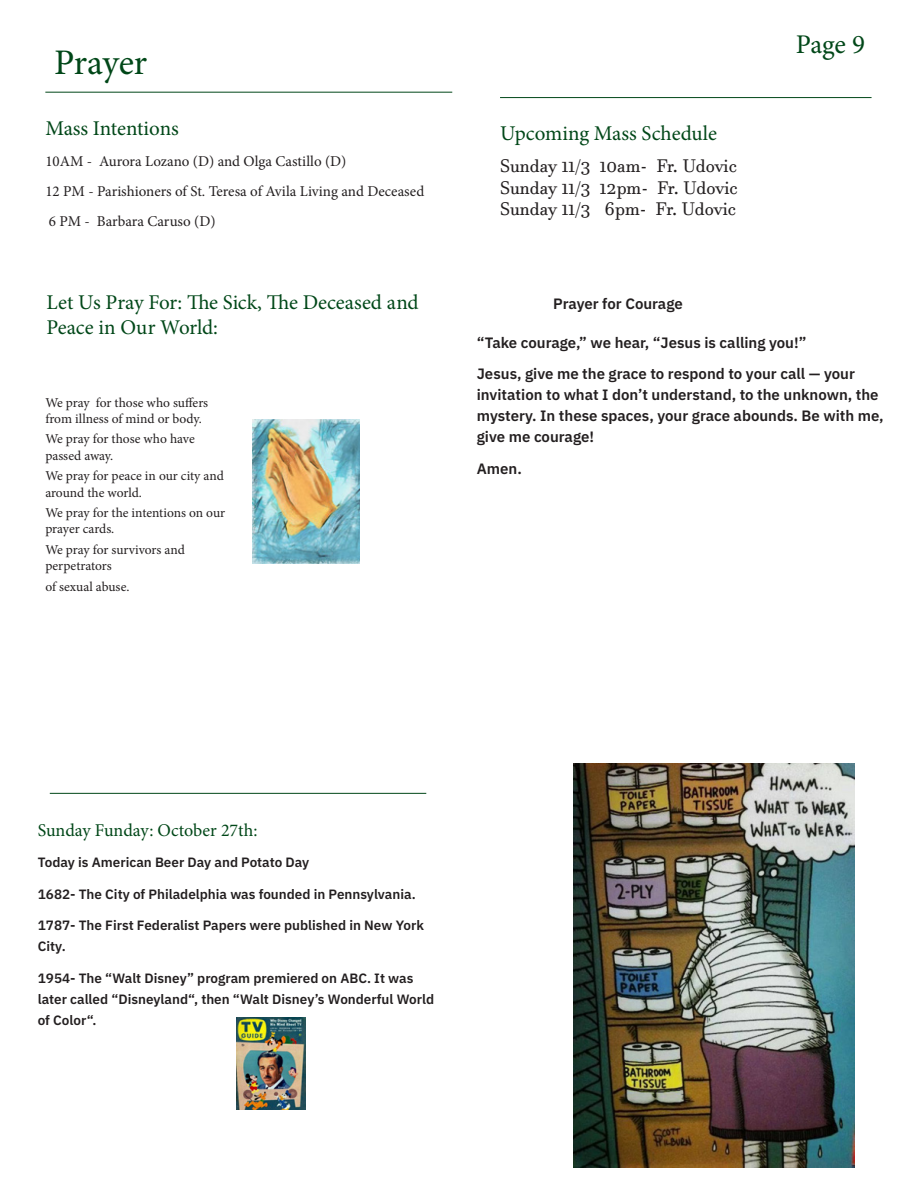
<style>
.page{position:relative;width:918px;height:1188px;background:#fff}
.page>*{position:absolute;margin:0;border:0;box-sizing:border-box;transform-origin:0 0}
.Page_Category{font:36px "Minion Pro";letter-spacing:-.01em;color:#004718}
.Page_Number{font:27px "Minion Pro";color:#004718}
.Header__Line_Above{font:21px/25.2px "Minion Pro";letter-spacing:-.005em;color:#004718}
.t1{font:18px "Javanese Text";color:#231f20}
.Header__Line_Above-2{font:18px "Minion Pro";color:#004718}
.Body_Copy{font:600 15px/21px "IBM Plex Sans";color:#231f20}
.Dates__Petitions__Baptisms{font:15px "Minion Pro";color:#231f20}
.Body_Copy-2{font:600 13.5px/21px "IBM Plex Sans";color:#231f20}
.Individuals_We_Are_Praying_For{font:13.5px/16.2px "Minion Pro";letter-spacing:-.005em;color:#231f20}
</style>
<div class="page">
<hr style="left:45px;top:92px;width:407px;height:1px;background:#004718">
<img style="left:252px;top:419px;width:107px;height:145px">
<hr style="left:50px;top:793px;width:376px;height:1px;background:#004718">
<hr style="left:500px;top:97px;width:372px;height:1px;background:#004718">
<img style="left:573px;top:764px;width:281px;height:403px">
<img style="left:237px;top:1018px;width:69px;height:92px">
<p class="Page_Category" style="left:54px;top:38px;width:95px">Prayer</p>
<p class="Header__Line_Above" style="left:45px;top:115px;width:135px">Mass Intentions</p>
<p class="Dates__Petitions__Baptisms" style="left:45px;top:151px;width:303px">10AM - Aurora Lozano (D) and Olga Castillo (D)</p>
<p class="Dates__Petitions__Baptisms" style="left:45px;top:181px;width:380px">12 PM - Parishioners of St. Teresa of Avila Living and Deceased</p>
<p class="Dates__Petitions__Baptisms" style="left:49px;top:211px;width:168px">6 PM - Barbara Caruso (D)</p>
<p class="Header__Line_Above" style="left:47px;top:290px;width:374px">Let Us Pray For: The Sick, The Deceased and<br>Peace in Our World:</p>
<p class="Individuals_We_Are_Praying_For" style="left:45px;top:394px;width:164px">We pray for those who suffers from illness of mind or body.</p>
<p class="Individuals_We_Are_Praying_For" style="left:45px;top:431px;width:151px">We pray for those who have passed away.</p>
<p class="Individuals_We_Are_Praying_For" style="left:45px;top:468px;width:180px">We pray for peace in our city and around the world.</p>
<p class="Individuals_We_Are_Praying_For" style="left:45px;top:505px;width:181px">We pray for the intentions on our prayer cards.</p>
<p class="Individuals_We_Are_Praying_For" style="left:45px;top:542px;width:141px">We pray for survivors and perpetrators</p>
<p class="Individuals_We_Are_Praying_For" style="left:45px;top:579px;width:86px">of sexual abuse.</p>
<p class="Header__Line_Above" style="left:500px;top:121px;width:218px">Upcoming Mass Schedule</p>
<p class="t1" style="left:500px;top:155px;width:239px">Sunday 11/3 10am- Fr. Udovic</p>
<p class="t1" style="left:500px;top:177px;width:239px">Sunday 11/3 12pm- Fr. Udovic</p>
<p class="t1" style="left:500px;top:199px;width:238px">Sunday 11/3 6pm- Fr. Udovic</p>
<p class="Page_Number" style="left:796px;top:26px;width:71px">Page 9</p>
<p class="Body_Copy" style="left:553px;top:292px;width:131px">Prayer for Courage</p>
<p class="Body_Copy" style="left:477px;top:331px;width:331px">“Take courage,” we hear, “Jesus is calling you!”</p>
<p class="Body_Copy" style="left:477px;top:362px;width:408px">Jesus, give me the grace to respond to your call — your invitation to what I don’t understand, to the unknown, the mystery. In these spaces, your grace abounds. Be with me, give me courage!</p>
<p class="Body_Copy" style="left:477px;top:457px;width:47px">Amen.</p>
<p class="Header__Line_Above-2" style="left:38px;top:818px;width:221px">Sunday Funday: October 27th:</p>
<p class="Body_Copy-2" style="left:38px;top:851px;width:273px">Today is American Beer Day and Potato Day</p>
<p class="Body_Copy-2" style="left:38px;top:882px;width:380px">1682- The City of Philadelphia was founded in Pennsylvania.</p>
<p class="Body_Copy-2" style="left:38px;top:914px;width:388px">1787- The First Federalist Papers were published in New York<br>City.</p>
<p class="Body_Copy-2" style="left:38px;top:966px;width:398px">1954- The “Walt Disney” program premiered on ABC. It was later called “Disneyland“, then “Walt Disney’s Wonderful World of Color“.</p>
</div>
